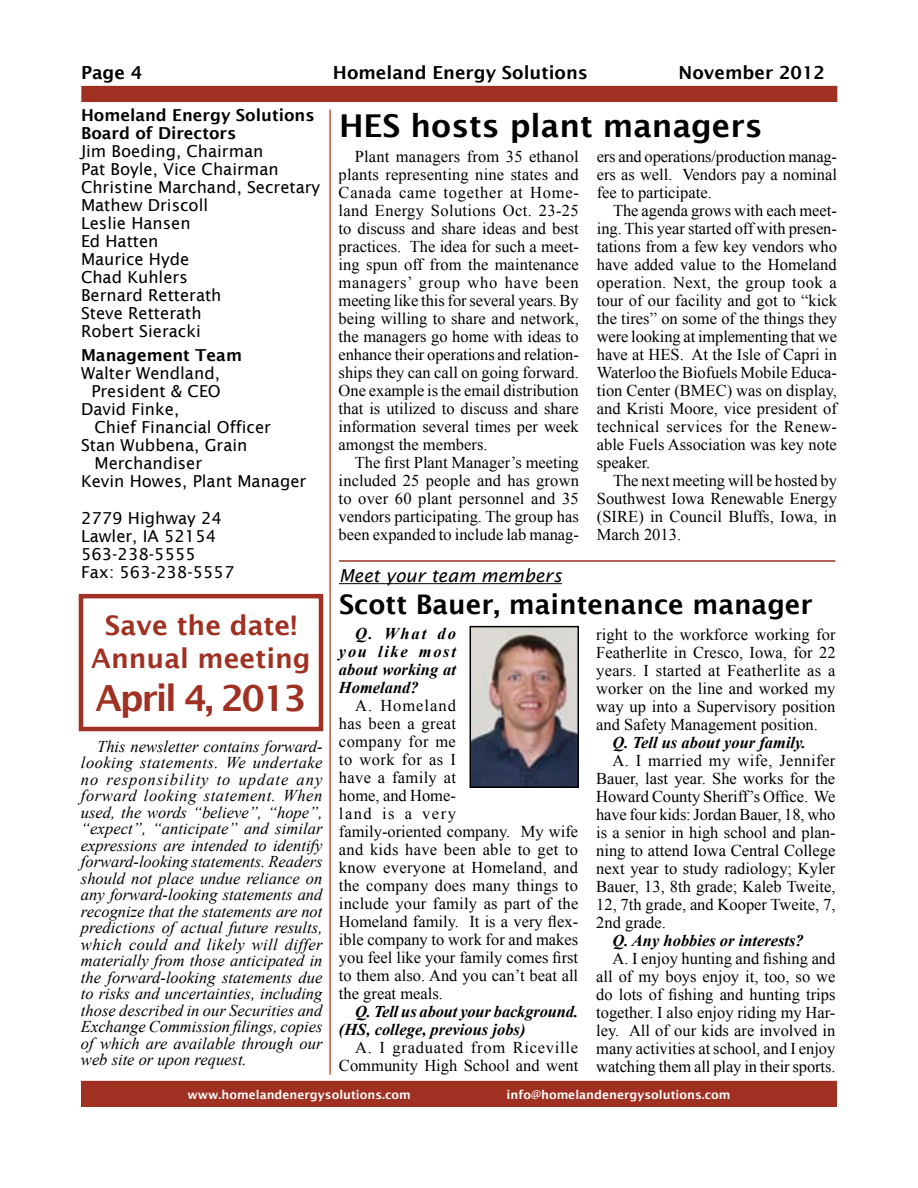
<style>
.page{position:relative;width:918px;height:1188px;background:#fff}
.page>*{position:absolute;margin:0;border:0;box-sizing:border-box;transform-origin:0 0}
.t1{font:600 36px "Lucida Sans";letter-spacing:-.06em;color:#a03122}
.t2{font:600 31.5px "Lucida Sans";color:#000}
.t3{font:600 27px "Lucida Sans";color:#000}
.t4{font:600 27px/32.4px "Lucida Sans";color:#a03122;text-align:center}
.t5{font:600 18px "Lucida Sans";color:#000}
.t6{font:italic 18px "Lucida Sans";color:#000}
.t7{font:16.5px/18px "Times New Roman";color:#000;text-align:justify}
.t8{font:italic 16.5px/16.5px "Times New Roman";color:#000;text-align:justify}
.t9{font:16.5px/18px "Lucida Sans";color:#000}
.t10{font:italic 700 16.5px/18px "Times New Roman";color:#000;text-align:justify}
.t11{font:600 16.5px/18px "Lucida Sans";color:#000}
.t12{font:600 12px "Lucida Sans";color:#fff}
</style>
<div class="page">
<div style="left:81px;top:86px;width:756px;height:16px;background:#a03122"></div>
<div style="left:82px;top:1082px;width:754px;height:24px;background:#a03122"></div>
<div style="left:81px;top:1081px;width:756px;height:26px;border:2px solid #a03122"></div>
<hr style="left:329px;top:109px;width:2px;height:966px;background:#b35f44">
<hr style="left:339px;top:583px;width:223px;height:1px;background:#000">
<hr style="left:339px;top:560px;width:496px;height:2px;background:#a03122">
<img style="left:473px;top:629px;width:103px;height:156px">
<div style="left:470px;top:626px;width:109px;height:162px;border:2px solid #000"></div>
<div style="left:79px;top:594px;width:244px;height:137px;border:4px solid #a03122"></div>
<p class="t5" style="left:81px;top:62px;width:63px">Page 4</p>
<p class="t5" style="left:333px;top:62px;width:257px">Homeland Energy Solutions</p>
<p class="t5" style="left:679px;top:62px;width:148px">November 2012</p>
<p class="t11" style="left:81px;top:106px;width:235px">Homeland Energy Solutions<br>Board of Directors</p>
<p class="t9" style="left:81px;top:142px;width:241px">Jim Boeding, Chairman<br>Pat Boyle, Vice Chairman<br>Christine Marchand, Secretary<br>Mathew Driscoll<br>Leslie Hansen<br>Ed Hatten<br>Maurice Hyde<br>Chad Kuhlers<br>Bernard Retterath<br>Steve Retterath<br>Robert Sieracki</p>
<p class="t11" style="left:81px;top:347px;width:163px">Management Team</p>
<p class="t9" style="left:81px;top:365px;width:140px">Walter Wendland,</p>
<p class="t9" style="left:91px;top:383px;width:131px">President &amp; CEO</p>
<p class="t9" style="left:81px;top:401px;width:100px">David Finke,</p>
<p class="t9" style="left:94px;top:419px;width:178px">Chief Financial Officer</p>
<p class="t9" style="left:81px;top:437px;width:168px">Stan Wubbena, Grain</p>
<p class="t9" style="left:94px;top:455px;width:109px">Merchandiser</p>
<p class="t9" style="left:81px;top:473px;width:227px">Kevin Howes, Plant Manager</p>
<p class="t9" style="left:81px;top:509px;width:155px">2779 Highway 24<br>Lawler, IA 52154<br>563-238-5555<br>Fax: 563-238-5557</p>
<h3 class="t4" style="left:91px;top:609px;width:221px">Save the date!<br>Annual meeting</h3>
<h1 class="t1" style="left:95px;top:677px;width:213px">April 4, 2013</h1>
<p class="t8" style="left:81px;top:737px;width:243px;text-indent:16px">This newsletter contains forward&shy;looking statements. We undertake no responsibility to update any forward looking statement. When used, the words “believe”, “hope”, “expect”, “anticipate” and similar expressions are intended to identify forward-looking statements. Readers should not place undue reliance on any forward-looking statements and recognize that the statements are not predictions of actual future results, which could and likely will differ materially from those anticipated in the forward-looking statements due to risks and uncertainties, including those described in our Securities and Exchange Commission filings, copies of which are available through our web site or upon request.</p>
<h2 class="t2" style="left:339px;top:107px;width:425px">HES hosts plant managers</h2>
<p class="t7" style="left:339px;top:147px;width:242px;text-indent:16px">Plant managers from 35 ethanol plants representing nine states and Canada came together at Home&shy;land Energy Solutions Oct. 23-25 to discuss and share ideas and best practices. The idea for such a meet&shy;ing spun off from the maintenance managers’ group who have been meeting like this for several years. By being willing to share and network, the managers go home with ideas to enhance their operations and relation&shy;ships they can call on going forward.<br>One example is the email distribution that is utilized to discuss and share information several times per week amongst the members.</p>
<p class="t7" style="left:339px;top:453px;width:242px;text-indent:16px">The first Plant Manager’s meeting included 25 people and has grown to over 60 plant personnel and 35 vendors participating. The group has been expanded to include lab manag-</p>
<p class="t7" style="left:597px;top:147px;width:242px">ers and operations/production manag&shy;ers as well. Vendors pay a nominal fee to participate.</p>
<p class="t7" style="left:597px;top:201px;width:242px;text-indent:16px">The agenda grows with each meet&shy;ing. This year started off with presen&shy;tations from a few key vendors who have added value to the Homeland operation. Next, the group took a tour of our facility and got to “kick the tires” on some of the things they were looking at implementing that we have at HES. At the Isle of Capri in Waterloo the Biofuels Mobile Educa&shy;tion Center (BMEC) was on display, and Kristi Moore, vice president of technical services for the Renew&shy;able Fuels Association was key note speaker.</p>
<p class="t7" style="left:597px;top:471px;width:242px;text-indent:16px">The next meeting will be hosted by Southwest Iowa Renewable Energy (SIRE) in Council Bluffs, Iowa, in March 2013.</p>
<p class="t6" style="left:339px;top:565px;width:224px">Meet your team members</p>
<h3 class="t3" style="left:339px;top:589px;width:475px">Scott Bauer, maintenance manager</h3>
<p class="t10" style="left:339px;top:624px;width:119px;text-indent:16px">Q. What do you like most about working at Homeland?</p>
<p class="t7" style="left:339px;top:696px;width:241px;text-align:left;text-indent:16px">A. Homeland<br>has been a great<br>company for me<br>to work for as I<br>have a family at<br>home, and Home-<br>land is a very<br>family-oriented company. My wife and kids have been able to get to know everyone at Homeland, and the company does many things to include your family as part of the<br>Homeland family. It is a very flex&shy;ible company to work for and makes you feel like your family comes first to them also. And you can’t beat all the great meals.</p>
<p class="t10" style="left:339px;top:1002px;width:241px;text-indent:16px">Q. Tell us about your background. (HS, college, previous jobs)</p>
<p class="t7" style="left:339px;top:1038px;width:241px;text-align:right">A. I graduated from Riceville<br>Community High School and went</p>
<p class="t7" style="left:596px;top:625px;width:241px">right to the workforce working for Featherlite in Cresco, Iowa, for 22 years. I started at Featherlite as a worker on the line and worked my way up into a Supervisory position and Safety Management position.</p>
<p class="t10" style="left:612px;top:733px;width:195px">Q. Tell us about your family.</p>
<p class="t7" style="left:596px;top:751px;width:241px;text-indent:16px">A. I married my wife, Jennifer Bauer, last year. She works for the Howard County Sheriff’s Office. We have four kids: Jordan Bauer, 18, who is a senior in high school and plan&shy;ning to attend Iowa Central College next year to study radiology; Kyler Bauer, 13, 8th grade; Kaleb Tweite, 12, 7th grade, and Kooper Tweite, 7, 2nd grade.</p>
<p class="t10" style="left:612px;top:931px;width:193px">Q. Any hobbies or interests?</p>
<p class="t7" style="left:596px;top:949px;width:241px;text-indent:16px">A. I enjoy hunting and fishing and all of my boys enjoy it, too, so we do lots of fishing and hunting trips together. I also enjoy riding my Har&shy;ley. All of our kids are involved in many activities at school, and I enjoy watching them all play in their sports.</p>
<p class="t12" style="left:188px;top:1087px;width:225px">www.homelandenergysolutions.com</p>
<p class="t12" style="left:507px;top:1087px;width:225px">info@homelandenergysolutions.com</p>
</div>
